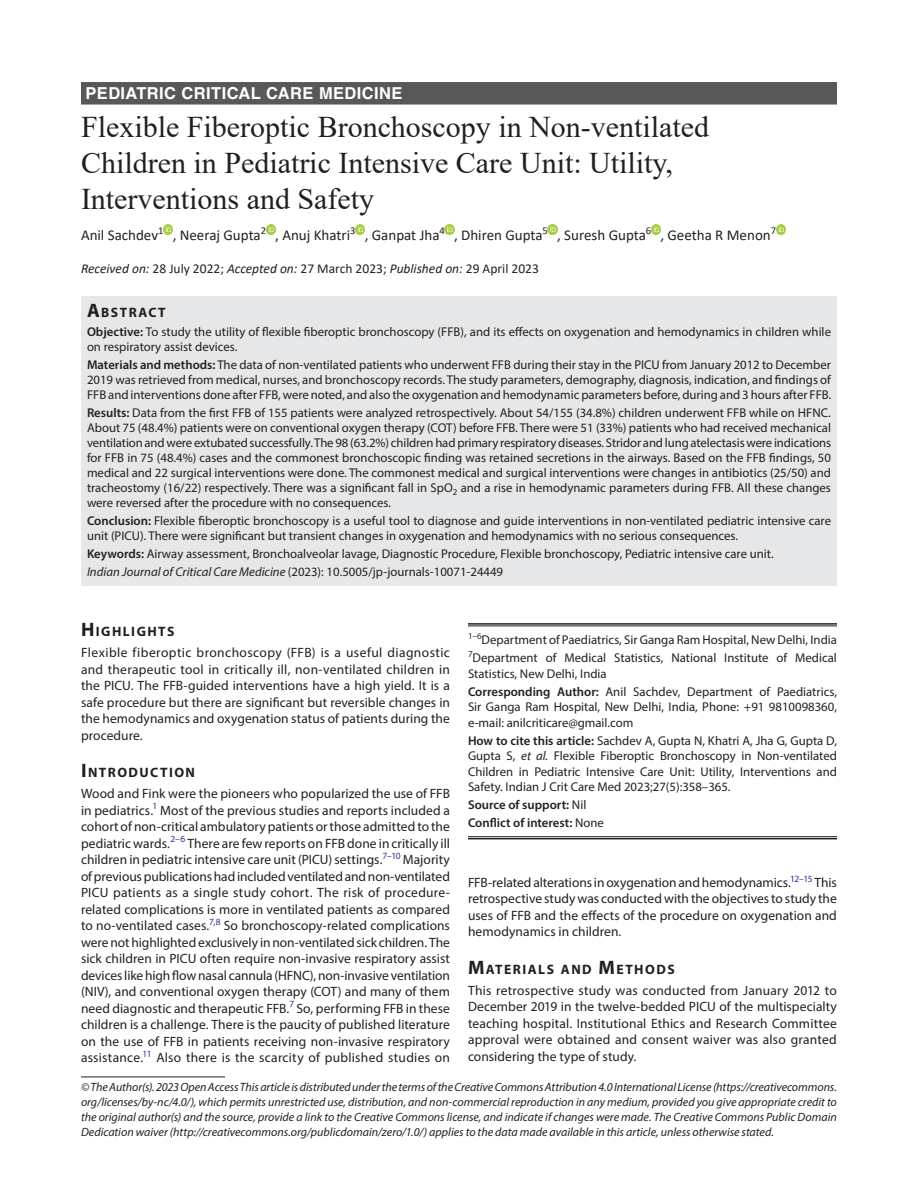
<style>
.page{position:relative;width:918px;height:1188px;background:#fff}
.page>*{position:absolute;margin:0;border:0;box-sizing:border-box;transform-origin:0 0}
.t1{font:30px/36px "Times New Roman";color:#231f20}
.ArticleType{font:700 16.5px "Helvetica LT Std";letter-spacing:.025em;color:#fff}
.AuthorName{font:15px "Calibri";color:#231f20}
.Head-1{font:700 13.65px "Myriad Pro";letter-spacing:.105em;color:#231f20}
.Head-1-first{font:700 13.65px "Myriad Pro";letter-spacing:.105em;color:#231f20}
.AbstractTitle{font:700 13.65px "Myriad Pro";letter-spacing:.105em;color:#231f20}
.Para-NoIndent{font:13.5px/16.5px "Myriad Pro";letter-spacing:.01em;color:#231f20;text-align:justify}
.PAS_History{font:italic 13.5px "Calibri";color:#231f20}
.Abstract-Para-first{font:12.75px/15px "Myriad Pro";color:#231f20}
.How_to_Cite{font:12.75px/15.3px "Myriad Pro";color:#231f20;text-align:justify}
.Corresponding_Author{font:12.75px/15.3px "Myriad Pro";color:#231f20;text-align:justify}
.Keywords{font:12.75px "Myriad Pro";color:#231f20}
.Affiliation{font:12.75px/15.3px "Myriad Pro";color:#231f20}
.JT_DOI{font:12.75px "Myriad Pro";color:#231f20}
.Affiliation-first{font:12.75px "Myriad Pro";color:#231f20}
.COI{font:600 12.75px "Myriad Pro";color:#231f20}
.Source{font:600 12.75px "Myriad Pro";color:#231f20}
.FootNote{font:italic 12px/15px "Myriad Pro";color:#231f20;text-align:justify}
.s1{font-style:normal}
.s2{font-size:19.5px}
.s3{font-weight:600}
.s4{font-style:italic}
.s5{font-weight:400}
</style>
<div class="page">
<div style="left:81px;top:82px;width:756px;height:23px;background:#57585a"></div>
<div style="left:81px;top:296px;width:756px;height:26px;background:#e6e7e9"></div>
<div style="left:81px;top:321px;width:756px;height:39px;background:#e6e7e9"></div>
<div style="left:81px;top:354px;width:756px;height:54px;background:#e6e7e9"></div>
<div style="left:81px;top:402px;width:756px;height:114px;background:#e6e7e9"></div>
<div style="left:81px;top:510px;width:756px;height:39px;background:#e6e7e9"></div>
<div style="left:81px;top:543px;width:756px;height:24px;background:#e6e7e9"></div>
<div style="left:81px;top:561px;width:756px;height:24px;background:#e6e7e9"></div>
<svg style="left:164px;top:225px;width:9px;height:9px"></svg>
<svg style="left:266px;top:225px;width:9px;height:9px"></svg>
<svg style="left:355px;top:225px;width:10px;height:9px"></svg>
<svg style="left:445px;top:225px;width:9px;height:9px"></svg>
<svg style="left:548px;top:225px;width:9px;height:9px"></svg>
<svg style="left:651px;top:225px;width:9px;height:9px"></svg>
<svg style="left:776px;top:225px;width:9px;height:9px"></svg>
<hr style="left:81px;top:1077px;width:144px;height:1px;background:#231f20">
<hr style="left:468px;top:623px;width:369px;height:2px;background:#231f20">
<hr style="left:468px;top:626px;width:369px;height:1px;background:#231f20">
<hr style="left:468px;top:836px;width:369px;height:1px;background:#231f20">
<hr style="left:468px;top:838px;width:369px;height:1px;background:#231f20">
<p class="ArticleType" style="left:86px;top:83px;width:319px">PEDIATRIC CRITICAL CARE MEDICINE</p>
<p class="t1" style="left:81px;top:108px;width:630px">Flexible Fiberoptic Bronchoscopy in Non-ventilated<br>Children in Pediatric Intensive Care Unit: Utility,<br>Interventions and Safety</p>
<p class="AuthorName" style="left:81px;top:225px;width:697px">Anil Sachdev<sup>1</sup> , Neeraj Gupta<sup>2</sup> , Anuj Khatri<sup>3</sup> , Ganpat Jha<sup>4</sup> , Dhiren Gupta<sup>5</sup> , Suresh Gupta<sup>6</sup> , Geetha R Menon<sup>7</sup></p>
<p class="PAS_History" style="left:81px;top:259px;width:459px">Received on: <span class="s1">28 July 2022;</span> Accepted on: <span class="s1">27 March 2023;</span> Published on: <span class="s1">29 April 2023</span></p>
<p class="AbstractTitle" style="left:87px;top:303px;width:80px"><span class="s2">A</span>BSTRACT</p>
<p class="Abstract-Para-first" style="left:87px;top:324px;width:746px"><span class="s3">Objective:</span> To study the utility of flexible fiberoptic bronchoscopy (FFB), and its effects on oxygenation and hemodynamics in children while on respiratory assist devices.</p>
<p class="Abstract-Para-first" style="left:87px;top:357px;width:746px;text-align:justify"><span class="s3">Materials and methods:</span> The data of non-ventilated patients who underwent FFB during their stay in the PICU from January 2012 to December 2019 was retrieved from medical, nurses, and bronchoscopy records. The study parameters, demography, diagnosis, indication, and findings of FFB and interventions done after FFB, were noted, and also the oxygenation and hemodynamic parameters before, during and 3 hours after FFB.</p>
<p class="Abstract-Para-first" style="left:87px;top:405px;width:746px;text-align:justify"><span class="s3">Results:</span> Data from the first FFB of 155 patients were analyzed retrospectively. About 54/155 (34.8%) children underwent FFB while on HFNC.<br>About 75 (48.4%) patients were on conventional oxygen therapy (COT) before FFB. There were 51 (33%) patients who had received mechanical ventilation and were extubated successfully. The 98 (63.2%) children had primary respiratory diseases. Stridor and lung atelectasis were indications for FFB in 75 (48.4%) cases and the commonest bronchoscopic finding was retained secretions in the airways. Based on the FFB findings, 50 medical and 22 surgical interventions were done. The commonest medical and surgical interventions were changes in antibiotics (25/50) and tracheostomy (16/22) respectively. There was a significant fall in SpO<sub>2</sub> and a rise in hemodynamic parameters during FFB. All these changes were reversed after the procedure with no consequences.</p>
<p class="Abstract-Para-first" style="left:87px;top:513px;width:746px"><span class="s3">Conclusion:</span> Flexible fiberoptic bronchoscopy is a useful tool to diagnose and guide interventions in non-ventilated pediatric intensive care unit (PICU). There were significant but transient changes in oxygenation and hemodynamics with no serious consequences.</p>
<p class="Keywords" style="left:87px;top:546px;width:688px"><span class="s3">Keywords:</span> Airway assessment, Bronchoalveolar lavage, Diagnostic Procedure, Flexible bronchoscopy, Pediatric intensive care unit.</p>
<p class="JT_DOI" style="left:87px;top:564px;width:418px"><span class="s4">Indian Journal of Critical Care Medicine</span> (2023): 10.5005/jp-journals-10071-24449</p>
<p class="Head-1-first" style="left:81px;top:623px;width:95px"><span class="s2">H</span>IGHLIGHTS</p>
<p class="Para-NoIndent" style="left:81px;top:644px;width:371px">Flexible fiberoptic bronchoscopy (FFB) is a useful diagnostic and therapeutic tool in critically ill, non-ventilated children in the PICU. The FFB-guided interventions have a high yield. It is a safe procedure but there are significant but reversible changes in the hemodynamics and oxygenation status of patients during the procedure.</p>
<p class="Head-1" style="left:81px;top:764px;width:116px"><span class="s2">I</span> NTRODUCTION</p>
<p class="Para-NoIndent" style="left:81px;top:785px;width:371px">Wood and Fink were the pioneers who popularized the use of FFB in pediatrics.<sup>1</sup> Most of the previous studies and reports included a cohort of non-critical ambulatory patients or those admitted to the pediatric wards.<sup>2–6</sup> There are few reports on FFB done in critically ill children in pediatric intensive care unit (PICU) settings.<sup>7–10</sup> Majority of previous publications had included ventilated and non-ventilated PICU patients as a single study cohort. The risk of procedure&shy;related complications is more in ventilated patients as compared to no-ventilated cases.<sup>7,8</sup> So bronchoscopy-related complications were not highlighted exclusively in non-ventilated sick children. The sick children in PICU often require non-invasive respiratory assist devices like high flow nasal cannula (HFNC), non-invasive ventilation (NIV), and conventional oxygen therapy (COT) and many of them need diagnostic and therapeutic FFB.<sup>7</sup> So, performing FFB in these children is a challenge. There is the paucity of published literature on the use of FFB in patients receiving non-invasive respiratory assistance.<sup>11</sup> Also there is the scarcity of published studies on</p>
<p class="Affiliation-first" style="left:468px;top:632px;width:370px"><sup>1–6</sup>Department of Paediatrics, Sir Ganga Ram Hospital, New Delhi, India</p>
<p class="Affiliation" style="left:468px;top:650px;width:370px"><sup>7</sup>Department of Medical Statistics, National Institute of Medical<br>Statistics, New Delhi, India</p>
<p class="Corresponding_Author" style="left:468px;top:684px;width:371px"><span class="s3">Corresponding Author:</span> Anil Sachdev, Department of Paediatrics, Sir Ganga Ram Hospital, New Delhi, India, Phone: +91 9810098360, e-mail: anilcriticare@gmail.com</p>
<p class="How_to_Cite" style="left:468px;top:733px;width:371px"><span class="s3">How to cite this article:</span> Sachdev A, Gupta N, Khatri A, Jha G, Gupta D, Gupta S, <span class="s4">et al.</span> Flexible Fiberoptic Bronchoscopy in Non-ventilated Children in Pediatric Intensive Care Unit: Utility, Interventions and Safety. Indian J Crit Care Med 2023;27(5):358–365.</p>
<p class="Source" style="left:468px;top:797px;width:120px">Source of support: <span class="s5">Nil</span></p>
<p class="COI" style="left:468px;top:815px;width:137px">Conflict of interest: <span class="s5">None</span></p>
<p class="Para-NoIndent" style="left:468px;top:874px;width:370px">FFB-related alterations in oxygenation and hemodynamics.<sup>12–15</sup> This retrospective study was conducted with the objectives to study the uses of FFB and the effects of the procedure on oxygenation and hemodynamics in children.</p>
<p class="Head-1" style="left:468px;top:960px;width:208px"><span class="s2">M</span>ATERIALS AND <span class="s2">M</span>ETHODS</p>
<p class="Para-NoIndent" style="left:468px;top:982px;width:371px">This retrospective study was conducted from January 2012 to December 2019 in the twelve-bedded PICU of the multispecialty teaching hospital. Institutional Ethics and Research Committee approval were obtained and consent waiver was also granted considering the type of study.</p>
<p class="FootNote" style="left:81px;top:1079px;width:758px">© The Author(s). 2023 Open Access This article is distributed under the terms of the Creative Commons Attribution 4.0 International License (https://creativecommons. org/licenses/by-nc/4.0/), which permits unrestricted use, distribution, and non-commercial reproduction in any medium, provided you give appropriate credit to the original author(s) and the source, provide a link to the Creative Commons license, and indicate if changes were made. The Creative Commons Public Domain Dedication waiver (http://creativecommons.org/publicdomain/zero/1.0/) applies to the data made available in this article, unless otherwise stated.</p>
</div>
